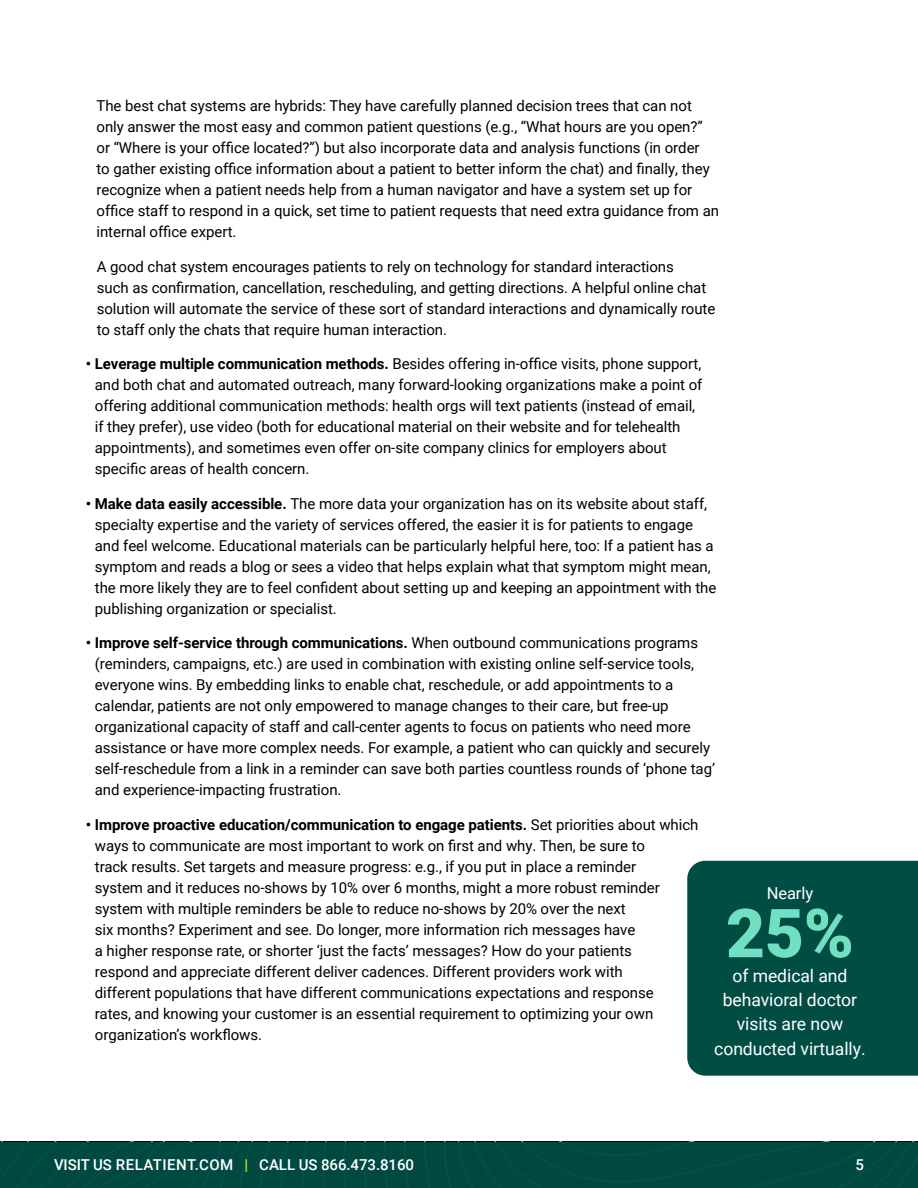
<style>
.page{position:relative;width:918px;height:1188px;background:#fff}
.page>*{position:absolute;margin:0;border:0;box-sizing:border-box;transform-origin:0 0}
.Body_Copy{font:900 67.65px "Roboto";color:#71dfc1}
.Body_Copy-2{font:17.55px/24.3px "Roboto";letter-spacing:-.005em;color:#fff;text-align:center}
.Body_Copy-3{font:16.5px "Roboto";letter-spacing:-.005em;color:#fff}
.Body_Copy-4{font:15px/21px "Roboto";letter-spacing:-.005em;color:#000}
.Body_Copy-5{font:500 15px "Roboto";letter-spacing:-.005em;color:#fff}
.s1{font-weight:700}
.s2{color:#dee624}
</style>
<div class="page">
<div style="left:0;top:1142px;width:918px;height:46px;background:#004d44"></div>
<div style="left:687px;top:861px;width:231px;height:215px;background:#004d44"></div>
<p class="Body_Copy-4" style="left:97px;top:95px;width:624px">The best chat systems are hybrids: They have carefully planned decision trees that can not only answer the most easy and common patient questions (e.g., “What hours are you open?” or “Where is your office located?”) but also incorporate data and analysis functions (in order<br>to gather existing office information about a patient to better inform the chat) and finally, they recognize when a patient needs help from a human navigator and have a system set up for office staff to respond in a quick, set time to patient requests that need extra guidance from an internal office expert.</p>
<p class="Body_Copy-4" style="left:97px;top:255px;width:620px">A good chat system encourages patients to rely on technology for standard interactions<br>such as confirmation, cancellation, rescheduling, and getting directions. A helpful online chat solution will automate the service of these sort of standard interactions and dynamically route to staff only the chats that require human interaction.</p>
<p class="Body_Copy-4" style="left:95px;top:353px;width:609px;text-indent:-9px"><span class="s1">• Leverage multiple communication methods.</span> Besides offering in-office visits, phone support, and both chat and automated outreach, many forward-looking organizations make a point of offering additional communication methods: health orgs will text patients (instead of email, if they prefer), use video (both for educational material on their website and for telehealth appointments), and sometimes even offer on-site company clinics for employers about specific areas of health concern.</p>
<p class="Body_Copy-4" style="left:95px;top:492px;width:623px;text-indent:-9px"><span class="s1">• Make data easily accessible.</span> The more data your organization has on its website about staff, specialty expertise and the variety of services offered, the easier it is for patients to engage and feel welcome. Educational materials can be particularly helpful here, too: If a patient has a symptom and reads a blog or sees a video that helps explain what that symptom might mean, the more likely they are to feel confident about setting up and keeping an appointment with the publishing organization or specialist.</p>
<p class="Body_Copy-4" style="left:95px;top:632px;width:622px;text-indent:-9px"><span class="s1">• Improve self-service through communications.</span> When outbound communications programs (reminders, campaigns, etc.) are used in combination with existing online self-service tools, everyone wins. By embedding links to enable chat, reschedule, or add appointments to a calendar, patients are not only empowered to manage changes to their care, but free-up organizational capacity of staff and call-center agents to focus on patients who need more assistance or have more complex needs. For example, a patient who can quickly and securely self-reschedule from a link in a reminder can save both parties countless rounds of ‘phone tag’ and experience-impacting frustration.</p>
<p class="Body_Copy-4" style="left:95px;top:813px;width:605px;text-indent:-9px"><span class="s1">• Improve proactive education/communication to engage patients.</span> Set priorities about which ways to communicate are most important to work on first and why. Then, be sure to<br>track results. Set targets and measure progress: e.g., if you put in place a reminder<br>system and it reduces no-shows by 10% over 6 months, might a more robust reminder system with multiple reminders be able to reduce no-shows by 20% over the next<br>six months? Experiment and see. Do longer, more information rich messages have<br>a higher response rate, or shorter ‘just the facts’ messages? How do your patients<br>respond and appreciate different deliver cadences. Different providers work with<br>different populations that have different communications expectations and response<br>rates, and knowing your customer is an essential requirement to optimizing your own organization’s workflows.</p>
<p class="Body_Copy-3" style="left:767px;top:882px;width:48px">Nearly</p>
<p class="Body_Copy" style="left:726px;top:886px;width:130px">25%</p>
<p class="Body_Copy-2" style="left:714px;top:963px;width:153px">of medical and behavioral doctor visits are now conducted virtually.</p>
<p class="Body_Copy-5" style="left:54px;top:1154px;width:362px">VISIT US RELATIENT.COM <span class="s2">|</span> CALL US 866.473.8160</p>
<p class="Body_Copy-5" style="left:855px;top:1154px;width:10px">5</p>
</div>
